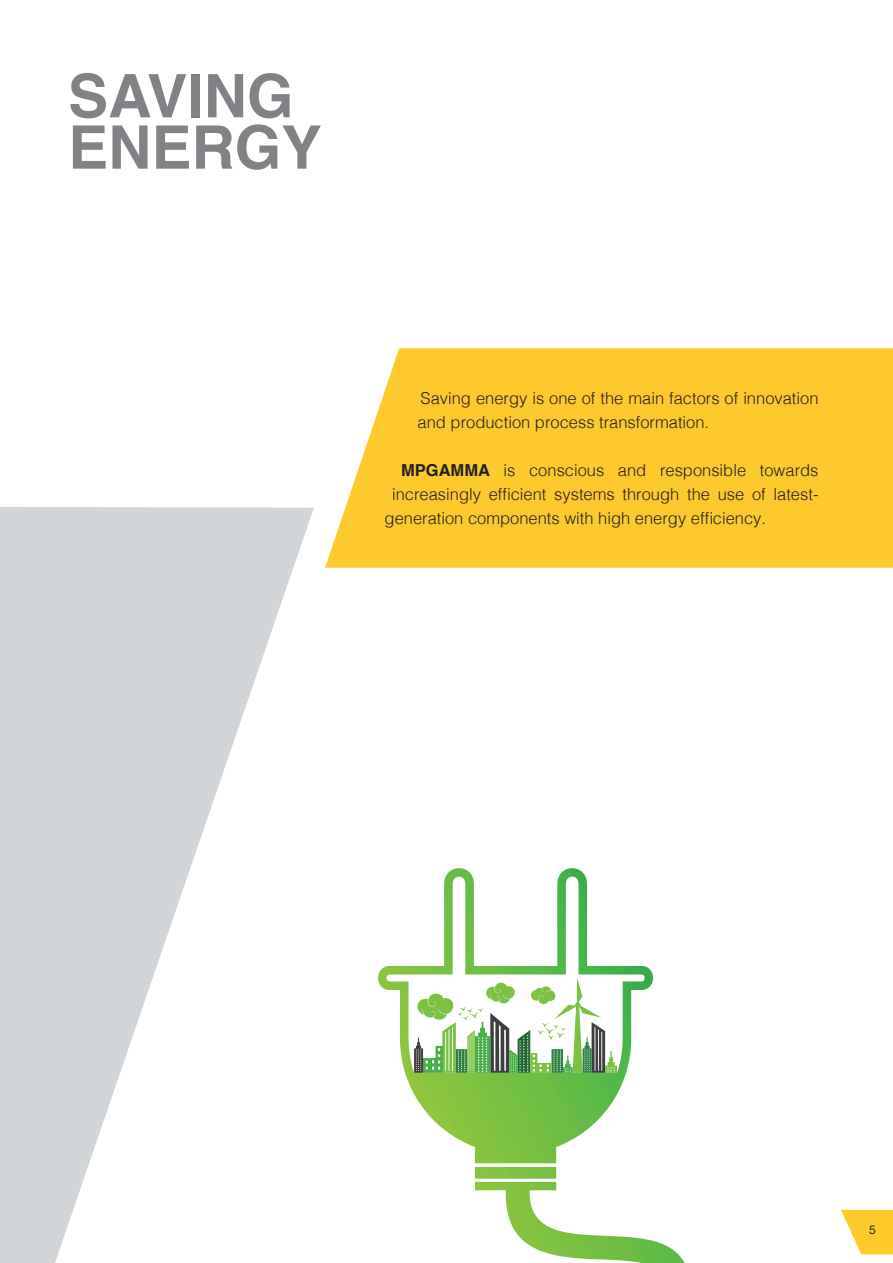
<style>
.page{position:relative;width:893px;height:1263px;background:#fff}
.page>*{position:absolute;margin:0;border:0;box-sizing:border-box;transform-origin:0 0}
.t1{font:700 60px/51.4px "Helvetica";color:#808285}
.t2{font:300 16.5px/24px "Helvetica";color:#231f20}
.t3{font:12px "Helvetica Neue";color:#231f20}
.s1{font-weight:700}
</style>
<div class="page">
<img style="left:378px;top:868px;width:307px;height:395px">
<svg style="left:414px;top:977px;width:203px;height:96px"></svg>
<svg style="left:841px;top:1210px;width:52px;height:44px"></svg>
<svg style="left:325px;top:348px;width:568px;height:220px;fill:#fec92d"></svg>
<svg style="left:0;top:507px;width:314px;height:756px;fill:#d1d5d8"></svg>
<h1 class="t1" style="left:68px;top:71px;width:255px">SAVING<br>ENERGY</h1>
<p class="t2" style="left:418px;top:385px;width:402px">Saving energy is one of the main factors of innovation and production process transformation.</p>
<p class="t2" style="left:401px;top:457px;width:419px"><span class="s1">MPGAMMA</span> is conscious and responsible towards</p>
<p class="t2" style="left:392px;top:481px;width:428px">increasingly efficient systems through the use of latest-</p>
<p class="t2" style="left:385px;top:505px;width:383px">generation components with high energy efficiency.</p>
<p class="t3" style="left:869px;top:1221px;width:8px">5</p>
</div>
